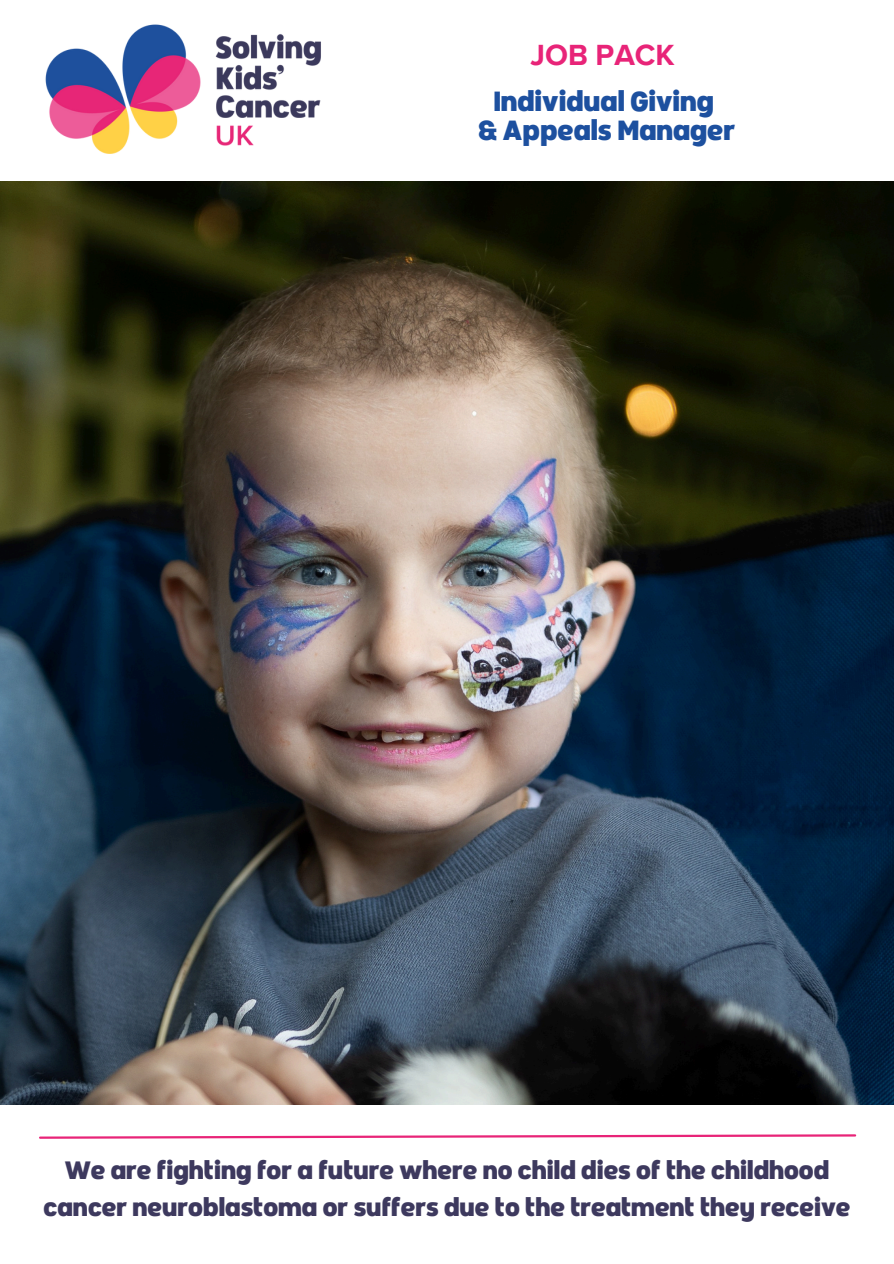
<style>
.page{position:relative;width:894px;height:1264px;background:#fff}
.page>*{position:absolute;margin:0;border:0;box-sizing:border-box;transform-origin:0 0}
.t1{font:700 30px "Proxima Nova";color:#e82478}
.t2{font:29.85px/29.2px "Sea";color:#1d509f;text-align:center}
.t3{font:27px/37.2px "Sea";color:#3d395e;text-align:center}
</style>
<div class="page">
<svg style="left:39px;top:1134px;width:818px;height:5px"></svg>
<img style="left:45px;top:24px;width:276px;height:130px">
<img style="left:0;top:181px;width:893px;height:923px">
<p class="t1" style="left:530px;top:37px;width:146px">JOB PACK</p>
<p class="t2" style="left:478px;top:84px;width:258px">Individual Giving<br>&amp; Appeals Manager</p>
<h2 class="t3" style="left:43px;top:1149px;width:808px">We are fighting for a future where no child dies of the childhood cancer neuroblastoma or suffers due to the treatment they receive</h2>
</div>
